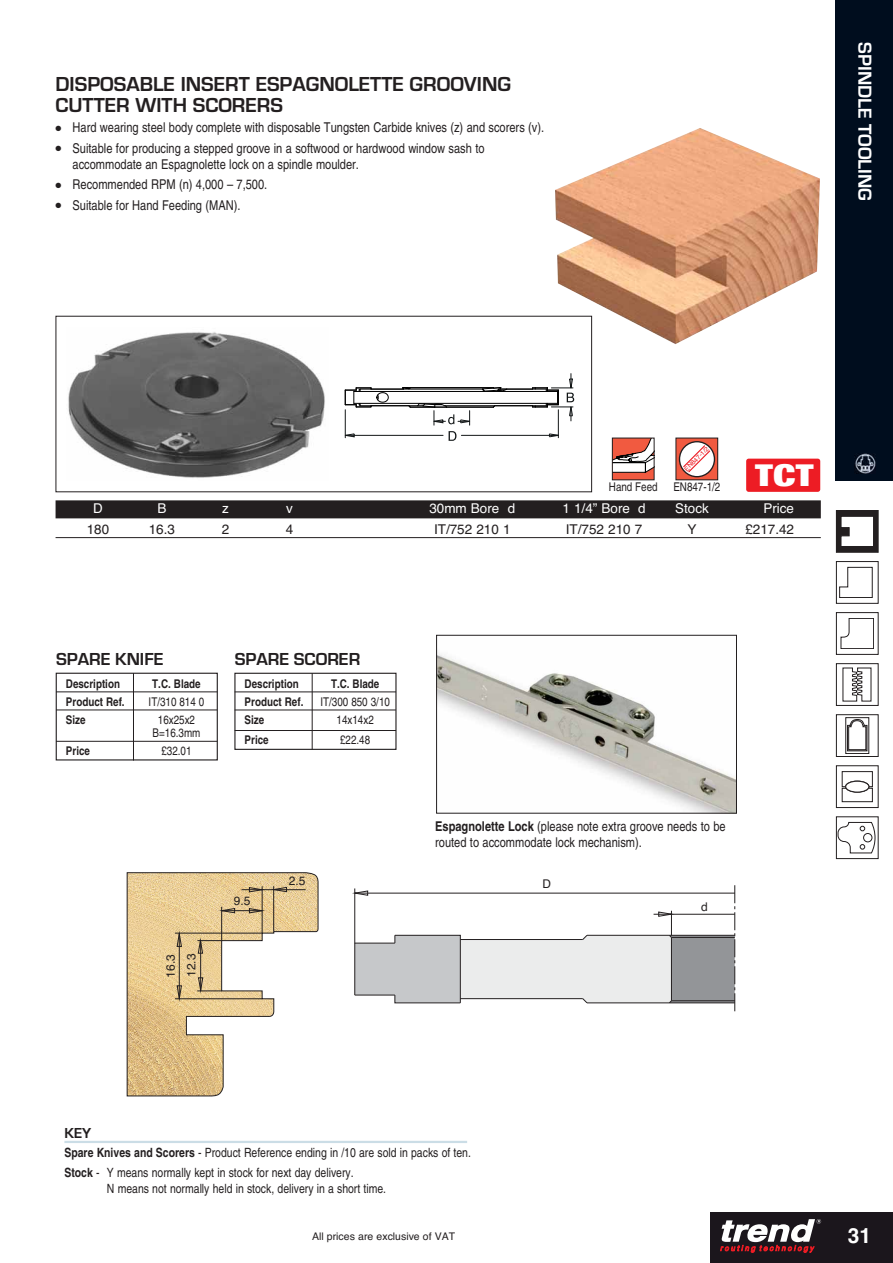
<style>
.page{position:relative;width:893px;height:1263px;background:#fff}
.page>*{position:absolute;margin:0;border:0;box-sizing:border-box;transform-origin:0 0}
.t1{font:800 30.6px "Imago BQ";color:#fff}
.t2{font:700 21px/21px "Eurostile";color:#231f20}
.t3{font:700 21px "Helvetica";color:#fff}
.t4{font:700 19.5px "Eurostile";color:#fff}
.t5{font:700 18px "Eurostile";color:#231f20}
.t6{font:700 15px "Eurostile";color:#231f20}
.t7{font:condensed 13.5px/20.4px "Helvetica LT";color:#231f20}
.t8{font:13.5px "Helvetica";color:#231f20}
.t9{font:13.5px "Helvetica";color:#fff}
.t10{font:condensed 12.75px/19.5px "Helvetica LT";color:#231f20}
.t11{font:700 condensed 12px "Helvetica LT";color:#231f20}
.t12{font:condensed 12px/13.5px "Helvetica LT";color:#231f20;text-align:center}
.t13{font:12px/20.7px "Helvetica";color:#231f20}
.t14{font:10.5px "Helvetica";color:#231f20}
.t15{font:6.6px "Helvetica";color:#ed1c24}
.s1{font-weight:700}
</style>
<div class="page">
<div style="left:710px;top:1212px;width:183px;height:50px;background:#1b161c"></div>
<svg style="left:720px;top:1219px;width:101px;height:34px"></svg>
<div style="left:836px;top:0;width:57px;height:481px;background:#000d1e"></div>
<img style="left:855px;top:453px;width:20px;height:21px">
<div style="left:836px;top:510px;width:42px;height:42px;background:#231f20"></div>
<svg style="left:841px;top:516px;width:32px;height:30px"></svg>
<svg style="left:839px;top:567px;width:34px;height:31px"></svg>
<div style="left:836px;top:561px;width:42px;height:42px;border:1px solid #231f20"></div>
<svg style="left:841px;top:618px;width:33px;height:31px"></svg>
<div style="left:836px;top:612px;width:42px;height:42px;border:1px solid #231f20"></div>
<svg style="left:842px;top:667px;width:29px;height:34px"></svg>
<div style="left:836px;top:663px;width:42px;height:42px;border:1px solid #231f20"></div>
<svg style="left:845px;top:717px;width:24px;height:37px"></svg>
<div style="left:836px;top:714px;width:42px;height:42px;border:1px solid #231f20"></div>
<svg style="left:842px;top:771px;width:31px;height:31px"></svg>
<div style="left:846px;top:781px;width:23px;height:11px;background:#fff;border-radius:50%"></div>
<div style="left:845px;top:780px;width:24px;height:12px;border:1px solid #231f20;border-radius:50%"></div>
<div style="left:836px;top:765px;width:42px;height:43px;border:1px solid #231f20"></div>
<svg style="left:838px;top:821px;width:38px;height:32px"></svg>
<div style="left:863px;top:833px;width:9px;height:9px;border:1px solid #231f20;border-radius:50%"></div>
<div style="left:836px;top:816px;width:42px;height:43px;border:1px solid #231f20"></div>
<hr style="left:64px;top:1140px;width:403px;height:2px;background:#cbdde6">
<img style="left:438px;top:654px;width:297px;height:157px">
<div style="left:436px;top:635px;width:301px;height:178px;border:1px solid #231f20"></div>
<div style="left:612px;top:438px;width:42px;height:42px;background:#f15a40"></div>
<svg style="left:614px;top:439px;width:38px;height:34px"></svg>
<div style="left:612px;top:437px;width:42px;height:43px;border:1px solid #231f20"></div>
<div style="left:676px;top:438px;width:42px;height:42px;background:#f15a40"></div>
<svg style="left:679px;top:441px;width:35px;height:35px"></svg>
<div style="left:679px;top:441px;width:36px;height:36px;border:1px solid #231f20;border-radius:50%"></div>
<svg style="left:682px;top:444px;width:29px;height:29px"></svg>
<div style="left:56px;top:500px;width:765px;height:18px;background:#231f20"></div>
<hr style="left:56px;top:537px;width:765px;height:1px;background:#231f20">
<svg style="left:344px;top:373px;width:230px;height:68px"></svg>
<div style="left:56px;top:672px;width:162px;height:88px;border:1px solid #231f20"></div>
<hr style="left:56px;top:709px;width:161px;height:1px;background:#231f20">
<hr style="left:56px;top:691px;width:161px;height:1px;background:#231f20">
<hr style="left:133px;top:673px;width:1px;height:87px;background:#231f20">
<hr style="left:56px;top:741px;width:161px;height:1px;background:#231f20">
<svg style="left:352px;top:885px;width:383px;height:126px"></svg>
<hr style="left:654px;top:913px;width:81px;height:1px;background:#231f20">
<svg style="left:126px;top:872px;width:193px;height:224px"></svg>
<img style="left:555px;top:128px;width:265px;height:216px">
<img style="left:68px;top:332px;width:257px;height:146px">
<div style="left:234px;top:672px;width:163px;height:78px;border:1px solid #231f20"></div>
<hr style="left:235px;top:709px;width:161px;height:1px;background:#231f20">
<hr style="left:235px;top:691px;width:161px;height:1px;background:#231f20">
<hr style="left:312px;top:673px;width:1px;height:76px;background:#231f20">
<hr style="left:235px;top:730px;width:161px;height:1px;background:#231f20">
<div style="left:746px;top:458px;width:74px;height:34px;background:#ed1c24;border-radius:3px"></div>
<h2 class="t2" style="left:56px;top:73px;width:457px">DISPOSABLE INSERT ESPAGNOLETTE GROOVING<br>CUTTER WITH SCORERS</h2>
<p class="t7" style="left:73px;top:119px;width:473px">Hard wearing steel body complete with disposable Tungsten Carbide knives (z) and scorers (v).<br>Suitable for producing a stepped groove in a softwood or hardwood window sash to</p>
<p class="t7" style="left:73px;top:155px;width:288px">accommodate an Espagnolette lock on a spindle moulder.<br>Recommended RPM (n) 4,000 – 7,500.<br>Suitable for Hand Feeding (MAN).</p>
<h3 class="t4" style="left:877px;top:42px;width:160px;rotate:90deg">SPINDLE TOOLING</h3>
<p class="t12" style="left:609px;top:481px;width:50px">Hand Feed</p>
<p class="t15" style="left:684px;top:468px;width:33px;rotate:-45deg">EN847-1/2</p>
<p class="t12" style="left:673px;top:481px;width:49px">EN847-1/2</p>
<h1 class="t1" style="left:755px;top:465px;width:60px">TCT</h1>
<p class="t9" style="left:93px;top:503px;width:11px">D</p>
<p class="t9" style="left:157px;top:503px;width:11px">B</p>
<p class="t9" style="left:222px;top:503px;width:8px">z</p>
<p class="t9" style="left:286px;top:503px;width:8px">v</p>
<p class="t9" style="left:429px;top:503px;width:87px">30mm Bore d</p>
<p class="t9" style="left:562px;top:503px;width:85px">1 1/4” Bore d</p>
<p class="t9" style="left:675px;top:503px;width:35px">Stock</p>
<p class="t9" style="left:763px;top:503px;width:32px">Price</p>
<p class="t8" style="left:87px;top:524px;width:24px">180</p>
<p class="t8" style="left:149px;top:524px;width:28px">16.3</p>
<p class="t8" style="left:222px;top:524px;width:9px">2</p>
<p class="t8" style="left:286px;top:524px;width:9px">4</p>
<p class="t8" style="left:434px;top:524px;width:78px">IT/752 210 1</p>
<p class="t8" style="left:566px;top:524px;width:78px">IT/752 210 7</p>
<p class="t8" style="left:688px;top:524px;width:11px">Y</p>
<p class="t8" style="left:745px;top:524px;width:50px">£217.42</p>
<h3 class="t5" style="left:56px;top:648px;width:109px">SPARE KNIFE</h3>
<p class="t11" style="left:66px;top:679px;width:56px">Description</p>
<p class="t11" style="left:152px;top:679px;width:50px">T.C. Blade</p>
<p class="t11" style="left:66px;top:697px;width:60px">Product Ref.</p>
<p class="t12" style="left:149px;top:696px;width:57px">IT/310 814 0</p>
<p class="t11" style="left:66px;top:715px;width:21px">Size</p>
<p class="t12" style="left:153px;top:714px;width:49px">16x25x2<br>B=16.3mm</p>
<p class="t11" style="left:66px;top:746px;width:26px">Price</p>
<p class="t12" style="left:161px;top:745px;width:32px">£32.01</p>
<p class="t13" style="left:161px;top:977px;width:25px;rotate:-90deg">16.3<br>12.3</p>
<h3 class="t5" style="left:235px;top:648px;width:127px">SPARE SCORER</h3>
<p class="t11" style="left:245px;top:679px;width:56px">Description</p>
<p class="t11" style="left:331px;top:679px;width:50px">T.C. Blade</p>
<p class="t11" style="left:245px;top:697px;width:60px">Product Ref.</p>
<p class="t12" style="left:320px;top:696px;width:71px">IT/300 850 3/10</p>
<p class="t11" style="left:245px;top:715px;width:21px">Size</p>
<p class="t12" style="left:337px;top:714px;width:39px">14x14x2</p>
<p class="t11" style="left:245px;top:735px;width:26px">Price</p>
<p class="t12" style="left:340px;top:734px;width:32px">£22.48</p>
<p class="t7" style="left:435px;top:819px;width:292px;line-height:16.2px"><span class="s1">Espagnolette Lock</span> (please note extra groove needs to be routed to accommodate lock mechanism).</p>
<p class="t13" style="left:234px;top:891px;width:18px">9.5</p>
<p class="t13" style="left:289px;top:871px;width:18px">2.5</p>
<p class="t13" style="left:543px;top:874px;width:10px">D</p>
<p class="t13" style="left:701px;top:897px;width:8px">d</p>
<p class="t6" style="left:64px;top:1123px;width:28px">KEY</p>
<p class="t10" style="left:64px;top:1144px;width:408px"><span class="s1">Spare Knives and Scorers</span> - Product Reference ending in /10 are sold in packs of ten.<br><span class="s1">Stock</span> - Y means normally kept in stock for next day delivery.</p>
<p class="t10" style="left:107px;top:1179px;width:281px">N means not normally held in stock, delivery in a short time.</p>
<p class="t14" style="left:312px;top:1232px;width:145px">All prices are exclusive of VAT</p>
<h2 class="t3" style="left:848px;top:1228px;width:25px">31</h2>
</div>
